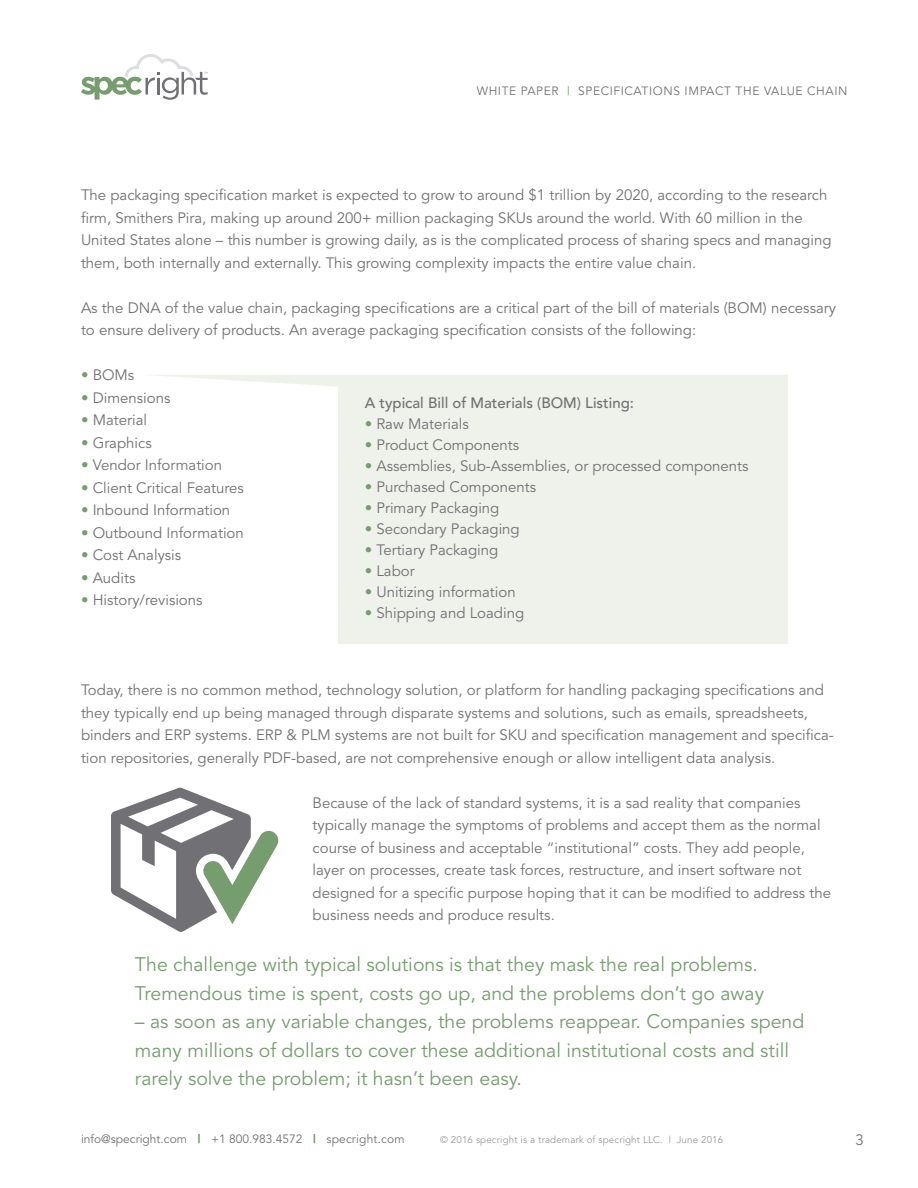
<style>
.page{position:relative;width:918px;height:1188px;background:#fff}
.page>*{position:absolute;margin:0;border:0;box-sizing:border-box;transform-origin:0 0}
.t1{font:19.5px/28.5px "Avenir";color:#759d6e}
.t2{font:15px/22.5px "Avenir";color:#717074}
.t3{font:500 15px "Avenir";color:#717074}
.t4{font:12px "Avenir";letter-spacing:.015em;color:#717074}
.t5{font:12px "Avenir";letter-spacing:.05em;color:#717074}
.t6{font:9.75px "Avenir";letter-spacing:.015em;color:#98989c}
.s1{color:#759d6e}
.s2{font-weight:900;color:#759d6e}
</style>
<div class="page">
<svg style="left:153px;top:375px;width:635px;height:269px;fill:#eff2eb"></svg>
<svg style="left:111px;top:788px;width:168px;height:144px"></svg>
<svg style="left:81px;top:54px;width:127px;height:46px"></svg>
<p class="t5" style="left:477px;top:84px;width:372px">WHITE PAPER <span class="s1">|</span> SPECIFICATIONS IMPACT THE VALUE CHAIN</p>
<p class="t2" style="left:81px;top:184px;width:752px">The packaging specification market is expected to grow to around $1 trillion by 2020, according to the research firm, Smithers Pira, making up around 200+ million packaging SKUs around the world. With 60 million in the United States alone – this number is growing daily, as is the complicated process of sharing specs and managing them, both internally and externally. This growing complexity impacts the entire value chain.</p>
<p class="t2" style="left:81px;top:297px;width:757px">As the DNA of the value chain, packaging specifications are a critical part of the bill of materials (BOM) necessary to ensure delivery of products. An average packaging specification consists of the following:</p>
<p class="t2" style="left:81px;top:364px;width:55px"><span class="s1">•</span> BOMs</p>
<p class="t2" style="left:81px;top:387px;width:91px"><span class="s1">•</span> Dimensions</p>
<p class="t2" style="left:81px;top:409px;width:68px"><span class="s1">•</span> Material</p>
<p class="t2" style="left:81px;top:432px;width:72px"><span class="s1">•</span> Graphics</p>
<p class="t2" style="left:81px;top:454px;width:143px"><span class="s1">•</span> Vendor Information</p>
<p class="t2" style="left:81px;top:477px;width:164px"><span class="s1">•</span> Client Critical Features</p>
<p class="t2" style="left:81px;top:499px;width:151px"><span class="s1">•</span> Inbound Information</p>
<p class="t2" style="left:81px;top:522px;width:164px"><span class="s1">•</span> Outbound Information</p>
<p class="t2" style="left:81px;top:544px;width:102px"><span class="s1">•</span> Cost Analysis</p>
<p class="t2" style="left:81px;top:567px;width:56px"><span class="s1">•</span> Audits</p>
<p class="t2" style="left:81px;top:589px;width:123px"><span class="s1">•</span> History/revisions</p>
<p class="t3" style="left:365px;top:394px;width:271px">A typical Bill of Materials (BOM) Listing:</p>
<p class="t2" style="left:365px;top:413px;width:106px"><span class="s1">•</span> Raw Materials</p>
<p class="t2" style="left:365px;top:434px;width:156px"><span class="s1">•</span> Product Components</p>
<p class="t2" style="left:365px;top:455px;width:385px"><span class="s1">•</span> Assemblies, Sub-Assemblies, or processed components</p>
<p class="t2" style="left:365px;top:476px;width:173px"><span class="s1">•</span> Purchased Components</p>
<p class="t2" style="left:365px;top:497px;width:136px"><span class="s1">•</span> Primary Packaging</p>
<p class="t2" style="left:365px;top:518px;width:157px"><span class="s1">•</span> Secondary Packaging</p>
<p class="t2" style="left:365px;top:539px;width:135px"><span class="s1">•</span> Tertiary Packaging</p>
<p class="t2" style="left:365px;top:560px;width:51px"><span class="s1">•</span> Labor</p>
<p class="t2" style="left:365px;top:581px;width:153px"><span class="s1">•</span> Unitizing information</p>
<p class="t2" style="left:365px;top:602px;width:161px"><span class="s1">•</span> Shipping and Loading</p>
<p class="t2" style="left:81px;top:679px;width:754px">Today, there is no common method, technology solution, or platform for handling packaging specifications and they typically end up being managed through disparate systems and solutions, such as emails, spreadsheets, binders and ERP systems. ERP &amp; PLM systems are not built for SKU and specification management and specifica&shy;tion repositories, generally PDF-based, are not comprehensive enough or allow intelligent data analysis.</p>
<p class="t2" style="left:313px;top:792px;width:520px">Because of the lack of standard systems, it is a sad reality that companies typically manage the symptoms of problems and accept them as the normal course of business and acceptable “institutional” costs. They add people, layer on processes, create task forces, restructure, and insert software not designed for a specific purpose hoping that it can be modified to address the business needs and produce results.</p>
<h1 class="t1" style="left:135px;top:951px;width:631px">The challenge with typical solutions is that they mask the real problems.<br>Tremendous time is spent, costs go up, and the problems don’t go away</h1>
<h1 class="t1" style="left:135px;top:1008px;width:671px">– as soon as any variable changes, the problems reappear. Companies spend many millions of dollars to cover these additional institutional costs and still rarely solve the problem; it hasn’t been easy.</h1>
<p class="t4" style="left:81px;top:1132px;width:325px">info@specright.com <span class="s2">|</span> +1 800.983.4572 <span class="s2">|</span> specright.com</p>
<p class="t6" style="left:440px;top:1134px;width:285px">© 2016 specright is a trademark of specright LLC. | June 2016</p>
<p class="t2" style="left:856px;top:1129px;width:10px">3</p>
</div>
